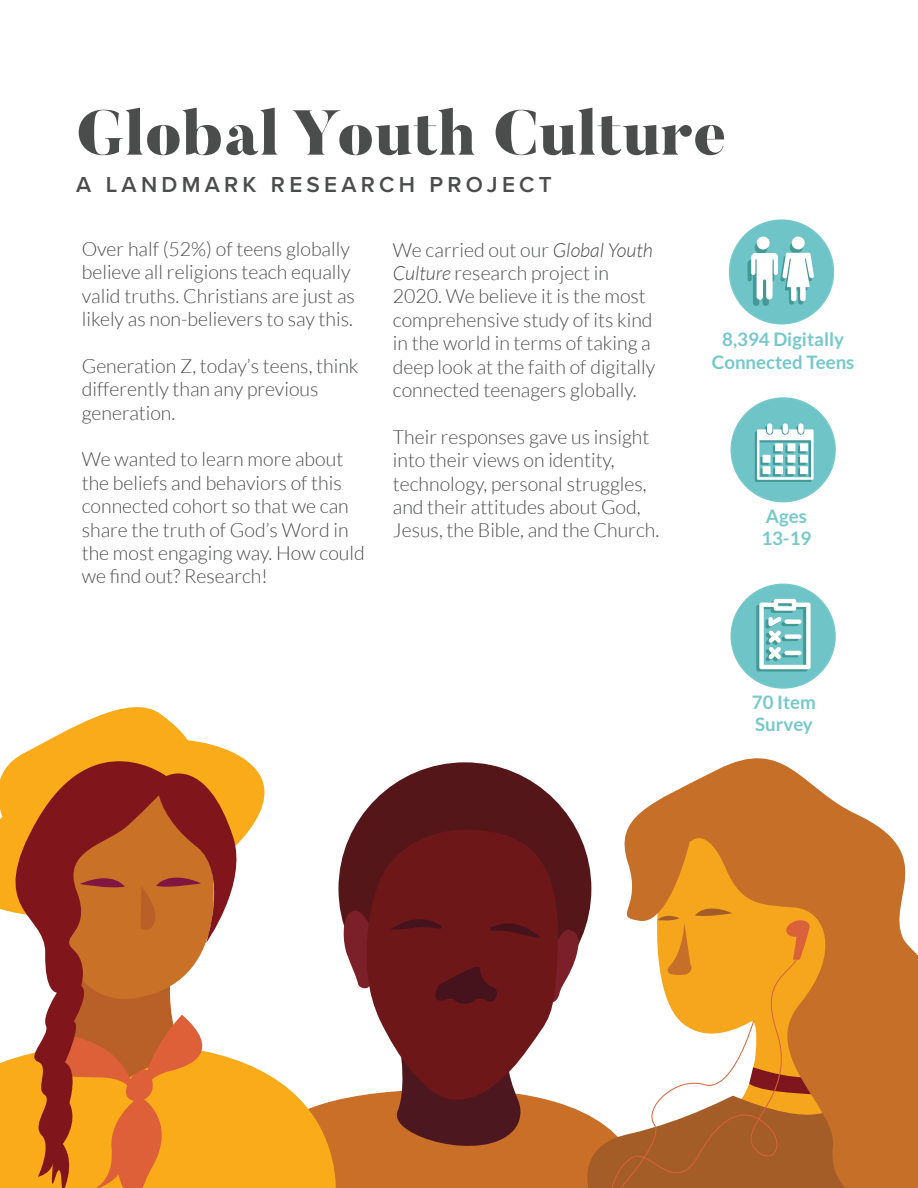
<style>
.page{position:relative;width:918px;height:1188px;background:#fff}
.page>*{position:absolute;margin:0;border:0;box-sizing:border-box;transform-origin:0 0}
.t1{font:900 63px "Butler";color:#4b4c4c}
.t2{font:600 22.5px "Proxima Nova";letter-spacing:.19em;color:#4b4c4c}
.t3{font:300 19.5px/23.4px "Lato";color:#4b4c4c}
.t4{font:700 18.6px/22.4px "Lato";color:#76c8cb}
.s1{font-style:italic}
</style>
<div class="page">
<div style="left:338px;top:762px;width:253px;height:253px;background:#541619;border-radius:50%"></div>
<svg style="left:353px;top:820px;width:192px;height:49px"></svg>
<svg style="left:624px;top:758px;width:294px;height:430px;fill:#c56f28"></svg>
<svg style="left:82px;top:707px;width:183px;height:125px"></svg>
<svg style="left:0;top:723px;width:248px;height:465px"></svg>
<svg style="left:46px;top:869px;width:859px;height:319px"></svg>
<div style="left:731px;top:398px;width:104px;height:104px;background:#6ec4c7;border-radius:50%"></div>
<div style="left:731px;top:397px;width:105px;height:105px;border:2px solid #76c8cb;border-radius:50%"></div>
<div style="left:781px;top:426px;width:5px;height:10px;background:#83bab9;border-radius:3px"></div>
<div style="left:796px;top:426px;width:5px;height:10px;background:#449896;border-radius:3px"></div>
<div style="left:765px;top:426px;width:5px;height:10px;background:#449896;border-radius:3px"></div>
<svg style="left:755px;top:429px;width:59px;height:53px"></svg>
<div style="left:783px;top:423px;width:5px;height:11px;background:#fff;border-radius:3px"></div>
<div style="left:798px;top:423px;width:5px;height:11px;background:#fff;border-radius:3px"></div>
<div style="left:767px;top:423px;width:5px;height:11px;background:#fff;border-radius:3px"></div>
<div style="left:731px;top:584px;width:104px;height:104px;background:#6ec4c7;border-radius:50%"></div>
<div style="left:731px;top:584px;width:105px;height:105px;border:2px solid #76c8cb;border-radius:50%"></div>
<svg style="left:756px;top:599px;width:55px;height:73px"></svg>
<div style="left:730px;top:220px;width:103px;height:104px;background:#6ec4c7;border-radius:50%"></div>
<div style="left:729px;top:219px;width:105px;height:106px;border:2px solid #76c8cb;border-radius:50%"></div>
<svg style="left:755px;top:241px;width:13px;height:13px"></svg>
<svg style="left:790px;top:241px;width:13px;height:13px"></svg>
<svg style="left:748px;top:253px;width:66px;height:53px"></svg>
<div style="left:757px;top:237px;width:13px;height:12px;background:#fff;border-radius:50%"></div>
<div style="left:792px;top:237px;width:13px;height:12px;background:#fff;border-radius:50%"></div>
<h1 class="t1" style="left:76px;top:93px;width:652px">Global Youth Culture</h1>
<p class="t2" style="left:76px;top:168px;width:477px">A LANDMARK RESEARCH PROJECT</p>
<p class="t3" style="left:82px;top:237px;width:275px">Over half (52%) of teens globally believe all religions teach equally valid truths. Christians are just as likely as non-believers to say this.</p>
<p class="t3" style="left:82px;top:354px;width:278px">Generation Z, today’s teens, think differently than any previous generation.</p>
<p class="t3" style="left:82px;top:448px;width:285px">We wanted to learn more about the beliefs and behaviors of this connected cohort so that we can share the truth of God’s Word in the most engaging way. How could we find out? Research!</p>
<p class="t3" style="left:393px;top:238px;width:264px">We carried out our <span class="s1">Global Youth<br>Culture</span> research project in<br>2020. We believe it is the most comprehensive study of its kind in the world in terms of taking a deep look at the faith of digitally connected teenagers globally.</p>
<p class="t3" style="left:393px;top:425px;width:268px">Their responses gave us insight into their views on identity, technology, personal struggles, and their attitudes about God,<br>Jesus, the Bible, and the Church.</p>
<p class="t4" style="left:712px;top:328px;width:144px;text-align:center">8,394 Digitally<br>Connected Teens</p>
<p class="t4" style="left:761px;top:505px;width:51px">Ages<br>13-19</p>
<p class="t4" style="left:752px;top:690px;width:65px">70 Item<br>Survey</p>
</div>
